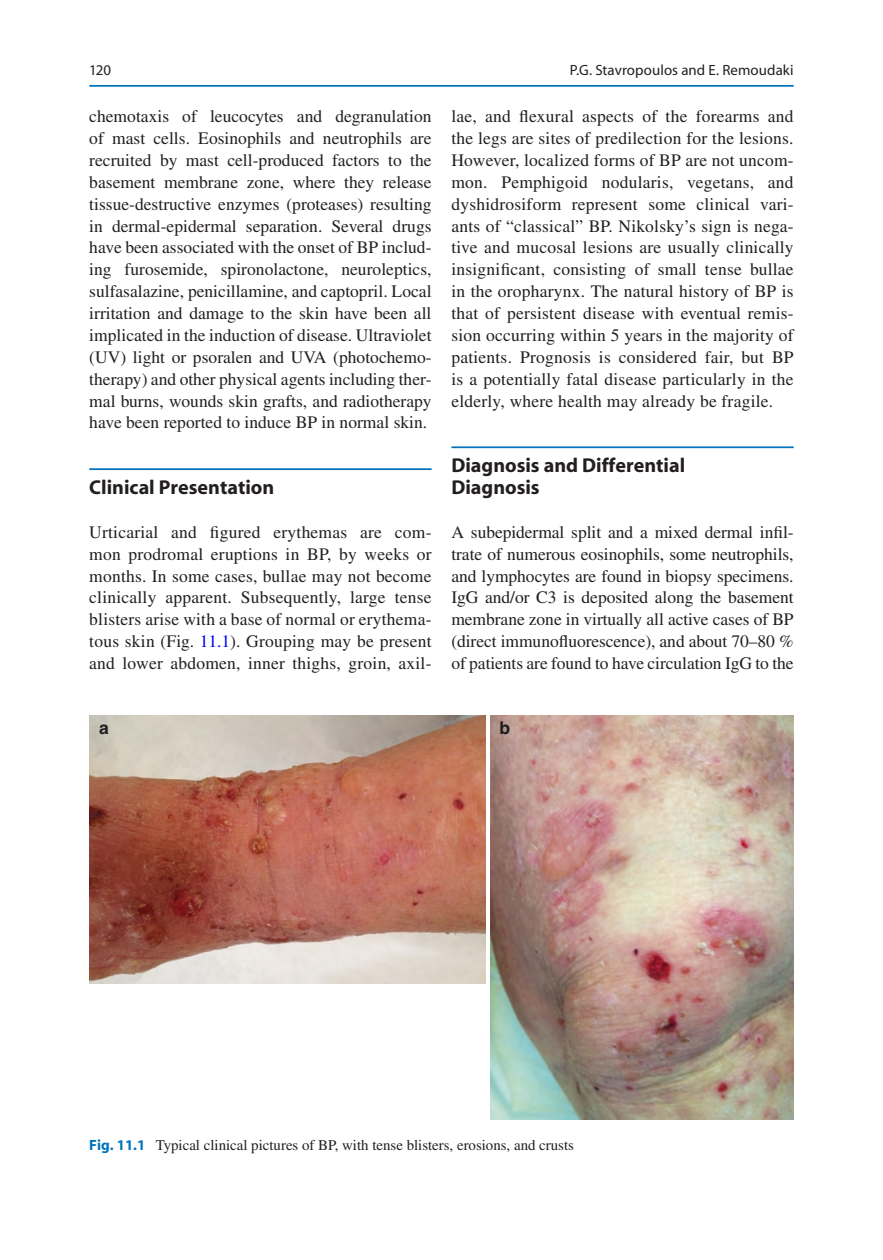
<style>
.page{position:relative;width:883px;height:1260px;background:#fff}
.page>*{position:absolute;margin:0;border:0;box-sizing:border-box;transform-origin:0 0}
.t1{font:700 20.12px/21.9px "Ndsbyj Ydttjn Myriad";color:#231f20}
.t2{font:17.5px/21.9px "Kklnyt Rljbwn Times";color:#231f20;text-align:justify}
.t3{font:700 17.5px "Hbchfd Vxwpdx Helvetica";color:#1d1e1f}
.t4{font:14.88px "Kklnyt Rljbwn Times";color:#231f20}
.t5{font:14.88px "Nsrntf Wntpdm Myriad";letter-spacing:.01em;color:#231f20}
.t6{font:14.88px "Kjkxbh Hkfpvy Myriad";color:#231f20}
.s1{color:#0000fa}
.s2{font-family:"Ndsbyj Ydttjn Myriad";font-weight:700;color:#0073bc}
</style>
<div class="page">
<hr style="left:89px;top:468px;width:343px;height:2px;background:#0073bc">
<hr style="left:451px;top:446px;width:343px;height:2px;background:#0073bc">
<img style="left:89px;top:715px;width:397px;height:268px">
<img style="left:491px;top:715px;width:303px;height:404px">
<hr style="left:89px;top:85px;width:705px;height:2px;background:#0073bc">
<p class="t6" style="left:89px;top:63px;width:23px">120</p>
<p class="t2" style="left:89px;top:105px;width:344px">chemotaxis of leucocytes and degranulation of mast cells. Eosinophils and neutrophils are recruited by mast cell-produced factors to the basement membrane zone, where they release tissue-destructive enzymes (proteases) resulting in dermal-epidermal separation. Several drugs have been associated with the onset of BP includ&shy;ing furosemide, spironolactone, neuroleptics, sulfasalazine, penicillamine, and captopril. Local irritation and damage to the skin have been all implicated in the induction of disease. Ultraviolet (UV) light or psoralen and UVA (photochemo&shy;therapy) and other physical agents including ther&shy;mal burns, wounds skin grafts, and radiotherapy have been reported to induce BP in normal skin.</p>
<p class="t1" style="left:89px;top:477px;width:187px">Clinical Presentation</p>
<p class="t2" style="left:89px;top:521px;width:344px">Urticarial and figured erythemas are com&shy;mon prodromal eruptions in BP, by weeks or months. In some cases, bullae may not become clinically apparent. Subsequently, large tense blisters arise with a base of normal or erythema&shy;tous skin (Fig. <span class="s1">11.1</span>). Grouping may be present and lower abdomen, inner thighs, groin, axil-</p>
<p class="t5" style="left:570px;top:63px;width:225px">P.G. Stavropoulos and E. Remoudaki</p>
<p class="t2" style="left:451px;top:105px;width:344px">lae, and flexural aspects of the forearms and the legs are sites of predilection for the lesions.<br>However, localized forms of BP are not uncom&shy;mon. Pemphigoid nodularis, vegetans, and dyshidrosiform represent some clinical vari&shy;ants of “classical” BP. Nikolsky’s sign is nega&shy;tive and mucosal lesions are usually clinically insignificant, consisting of small tense bullae in the oropharynx. The natural history of BP is that of persistent disease with eventual remis&shy;sion occurring within 5 years in the majority of patients. Prognosis is considered fair, but BP is a potentially fatal disease particularly in the elderly, where health may already be fragile.</p>
<p class="t1" style="left:451px;top:455px;width:235px">Diagnosis and Differential<br>Diagnosis</p>
<p class="t2" style="left:451px;top:521px;width:344px">A subepidermal split and a mixed dermal infil&shy;trate of numerous eosinophils, some neutrophils, and lymphocytes are found in biopsy specimens.<br>IgG and/or C3 is deposited along the basement membrane zone in virtually all active cases of BP (direct immunofluorescence), and about 70–80 % of patients are found to have circulation IgG to the</p>
<p class="t3" style="left:99px;top:717px;width:11px">a</p>
<p class="t3" style="left:500px;top:717px;width:12px">b</p>
<p class="t4" style="left:89px;top:1137px;width:486px"><span class="s2">Fig. 11.1</span> Typical clinical pictures of BP, with tense blisters, erosions, and crusts</p>
</div>
